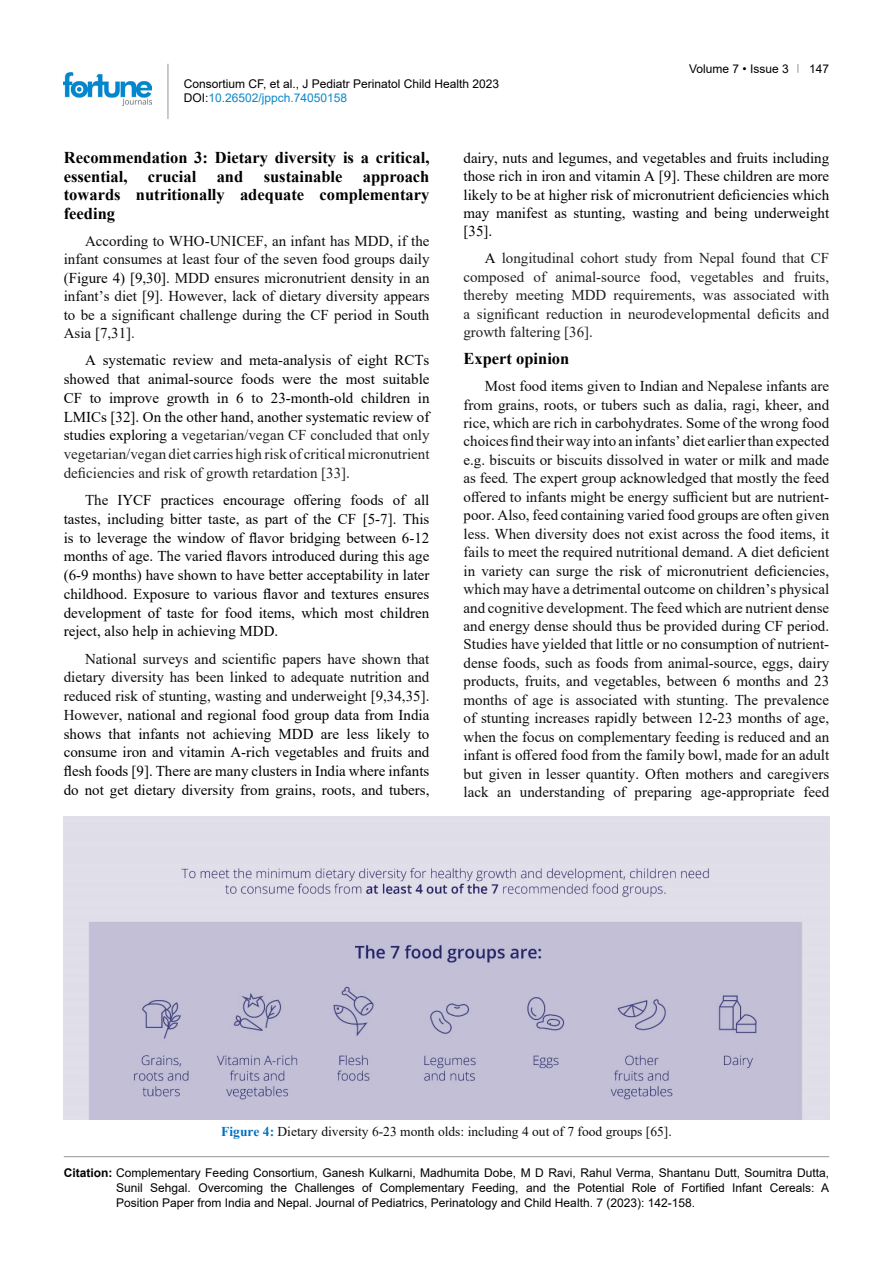
<style>
.page{position:relative;width:893px;height:1263px;background:#fff}
.page>*{position:absolute;margin:0;border:0;box-sizing:border-box;transform-origin:0 0}
.t1{font:700 16.5px/18.5px "Times New Roman";color:#000;text-align:justify}
.t2{font:15px/18.5px "Times New Roman";color:#0d0d0d;text-align:justify}
.t3{font:15px/18.8px "Times New Roman";color:#000;text-align:justify}
.t4{font:15px/18.5px "Times New Roman";color:#212121;text-align:justify}
.t5{font:13.5px "Times New Roman";color:#0d0d0d}
.t6{font:12px/15px "Arial";color:#000}
.s1{color:#0a88ca}
.s2{color:#000}
.s3{color:#333}
.s4{color:#222}
.s5{color:#0d0d0d}
.s6{font-style:italic}
.s7{font-weight:700;color:#0070c0}
.s8{font-weight:700}
</style>
<div class="page">
<hr style="left:168px;top:64px;width:1px;height:55px;background:#939598">
<img style="left:64px;top:72px;width:88px;height:33px">
<hr style="left:64px;top:1156px;width:765px;height:1px;background:#939598">
<img style="left:64px;top:816px;width:765px;height:304px">
<p class="t6" style="left:184px;top:76px;width:317px;line-height:14.4px">Consortium CF, et al., J Pediatr Perinatol Child Health 2023<br>DOI:<span class="s1">10.26502/jppch.74050158</span></p>
<p class="t6" style="left:689px;top:61px;width:101px">Volume 7 • Issue 3</p>
<p class="t6" style="left:809px;top:61px;width:22px">147</p>
<p class="t1" style="left:64px;top:148px;width:367px">Recommendation 3: Dietary diversity is a critical, essential, crucial and sustainable approach towards nutritionally adequate complementary feeding</p>
<p class="t2" style="left:64px;top:231px;width:367px;text-indent:21px">According to WHO-UNICEF, an infant has MDD, if the infant consumes at least four of the seven food groups daily (<span class="s2">Figure 4) [9,30]</span>. MDD ensures micronutrient density in an infant’s diet [9]. However, lack of dietary diversity appears to be a significant challenge during the CF period in South Asia [7,31]<span class="s3">.</span></p>
<p class="t3" style="left:64px;top:350px;width:367px;text-indent:21px">A systematic review and meta-analysis of eight RCTs showed that animal-source foods were the most suitable CF to improve growth in 6 to 23-month-old children in LMICs [32]. On the other hand, another systematic review of studies exploring a <span class="s4">vegetarian/vegan CF concluded that only vegetarian/vegan diet carries high risk of critical micronutrient deficiencies and risk of growth retardation [33].</span></p>
<p class="t3" style="left:64px;top:490px;width:367px;text-indent:21px"><span class="s5">The</span> IYCF practices encourage offering foods of all tastes, including bitter taste, as part of the CF [5-7]. This is to leverage the window of flavor bridging between 6-12 months of age. The varied flavors introduced during this age (6-9 months) have shown to have better acceptability in later childhood. Exposure to various flavor and textures ensures development of taste for food items, which most children reject, also help in achieving MDD.</p>
<p class="t3" style="left:64px;top:649px;width:367px;text-indent:21px"><span class="s5">National surveys and scientific papers have shown that dietary diversity has been linked to adequate nutrition and reduced risk of stunting, wasting and underweight [9,34,35].<br>However,</span> national and regional food group data from India shows that infants not achieving MDD are less likely to consume iron and vitamin A-rich vegetables and fruits and flesh foods [9]. There are many clusters in India where infants do not get dietary diversity from grains, roots, and tubers,</p>
<p class="t3" style="left:463px;top:148px;width:367px">dairy, nuts and legumes, and vegetables and fruits including those rich in iron and vitamin A [9]. These children are more likely to be at higher risk of micronutrient deficiencies which may manifest as stunting, wasting and being underweight [35].</p>
<p class="t4" style="left:463px;top:249px;width:367px;text-indent:21px"><span class="s2">A</span> longitudinal cohort study from Nepal found that CF composed of animal-source food, vegetables and fruits, thereby meeting MDD requirements, was associated with a significant reduction in neurodevelopmental deficits and growth faltering [36].</p>
<p class="t1" style="left:463px;top:349px;width:107px">Expert opinion</p>
<p class="t2" style="left:463px;top:376px;width:367px;text-indent:21px">Most food items given to Indian and Nepalese infants are from grains, roots, or tubers such as dalia, ragi, kheer, and rice, which are rich in carbohydrates. Some of the wrong food choices find their way into an infants’ diet earlier than expected e.g. biscuits or biscuits dissolved in water or milk and made as feed<span class="s6">.</span> The expert group acknowledged that mostly the feed offered to infants might be energy sufficient but are nutrient&shy;poor. Also, feed containing varied food groups are often given less. When diversity does not exist across the food items, it fails to meet the required nutritional demand. A diet deficient in variety can surge the risk of micronutrient deficiencies, which may have a detrimental outcome on children’s physical and cognitive development. The feed which are nutrient dense and energy dense should thus be provided during CF period.<br>Studies have yielded that little or no consumption of nutrient&shy;dense foods, such as foods from animal-source, eggs, dairy products, fruits, and vegetables, between 6 months and 23 months of age is associated with stunting. The prevalence of stunting increases rapidly between 12-23 months of age, when the focus on complementary feeding is reduced and an infant is offered food from the family bowl, made for an adult but given in lesser quantity. Often mothers and caregivers lack an understanding of preparing age-appropriate feed</p>
<p class="t5" style="left:221px;top:1122px;width:452px"><span class="s7">Figure 4:</span> Dietary diversity 6-23 month olds: including 4 out of 7 food groups [65].</p>
<p class="t6" style="left:116px;top:1165px;width:715px;text-align:justify;text-indent:-52px"><span class="s8">Citation:</span> Complementary Feeding Consortium, Ganesh Kulkarni, Madhumita Dobe, M D Ravi, Rahul Verma, Shantanu Dutt, Soumitra Dutta, Sunil Sehgal. Overcoming the Challenges of Complementary Feeding, and the Potential Role of Fortified Infant Cereals: A Position Paper from India and Nepal. Journal of Pediatrics, Perinatology and Child Health. 7 (2023): 142-158.</p>
</div>
